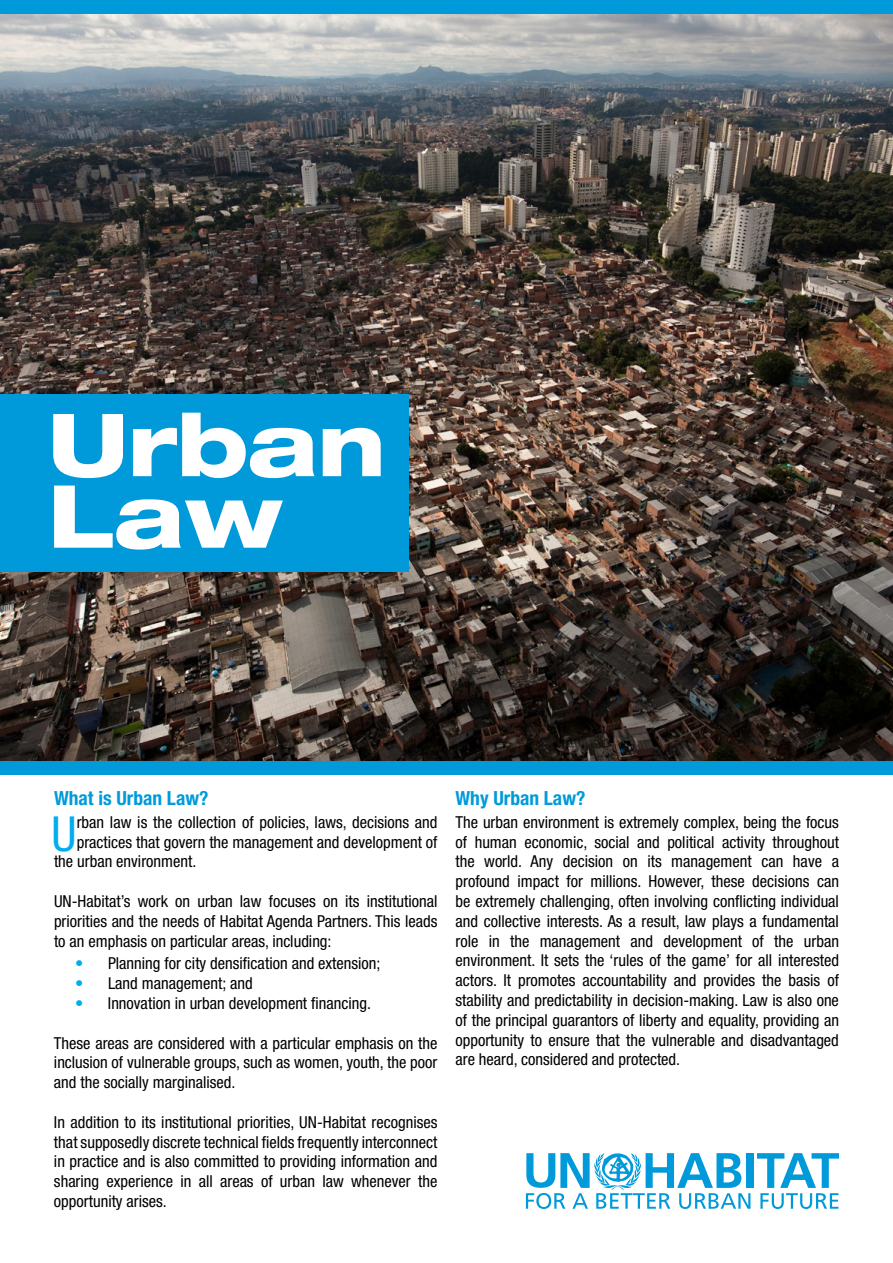
<style>
.page{position:relative;width:893px;height:1263px;background:#fff}
.page>*{position:absolute;margin:0;border:0;box-sizing:border-box;transform-origin:0 0}
.t1{font:800 expanded 87px/71.6px "Helvetica Neue LT Pro";letter-spacing:-.005em;color:#fff}
.t2{font:condensed 48.45px "Helvetica Neue LT Pro";color:#00aeef}
.t3{font:700 condensed 19.5px "Helvetica Neue LT Pro";color:#009ada}
.t4{font:condensed 16.5px/19.8px "Helvetica Neue LT Pro";color:#000;text-align:justify}
.s1{color:#00aeef}
</style>
<div class="page">
<img style="left:0;top:13px;width:893px;height:748px">
<div style="left:0;top:394px;width:409px;height:177px;background:#009ada"></div>
<div style="left:746px;top:1153px;width:7px;height:35px;background:#009ada"></div>
<svg style="left:526px;top:1153px;width:224px;height:56px"></svg>
<svg style="left:757px;top:1153px;width:82px;height:56px"></svg>
<div style="left:0;top:761px;width:893px;height:13px;background:#009ada"></div>
<div style="left:0;top:0;width:893px;height:13px;background:#009ada"></div>
<h1 class="t1" style="left:48px;top:407px;width:339px">Urban<br>Law</h1>
<p class="t3" style="left:54px;top:786px;width:156px">What is Urban Law?</p>
<h2 class="t2" style="left:52px;top:805px;width:27px">U</h2>
<p class="t4" style="left:77px;top:812px;width:362px">rban law is the collection of policies, laws, decisions and</p>
<p class="t4" style="left:77px;top:832px;width:362px">practices that govern the management and development of</p>
<p class="t4" style="left:54px;top:851px;width:144px">the urban environment.</p>
<p class="t4" style="left:54px;top:891px;width:385px">UN-Habitat’s work on urban law focuses on its institutional priorities and the needs of Habitat Agenda Partners. This leads to an emphasis on particular areas, including:</p>
<p class="t4" style="left:75px;top:953px;width:307px"><span class="s1">•</span> Planning for city densification and extension;</p>
<p class="t4" style="left:75px;top:973px;width:179px"><span class="s1">•</span> Land management; and</p>
<p class="t4" style="left:75px;top:993px;width:297px"><span class="s1">•</span> Innovation in urban development financing.</p>
<p class="t4" style="left:54px;top:1033px;width:385px">These areas are considered with a particular emphasis on the inclusion of vulnerable groups, such as women, youth, the poor and the socially marginalised.</p>
<p class="t4" style="left:54px;top:1112px;width:385px">In addition to its institutional priorities, UN-Habitat recognises that supposedly discrete technical fields frequently interconnect in practice and is also committed to providing information and sharing experience in all areas of urban law whenever the opportunity arises.</p>
<p class="t3" style="left:455px;top:786px;width:132px">Why Urban Law?</p>
<p class="t4" style="left:455px;top:812px;width:385px">The urban environment is extremely complex, being the focus of human economic, social and political activity throughout the world. Any decision on its management can have a profound impact for millions. However, these decisions can be extremely challenging, often involving conflicting individual and collective interests. As a result, law plays a fundamental role in the management and development of the urban environment. It sets the ‘rules of the game’ for all interested actors. It promotes accountability and provides the basis of stability and predictability in decision-making. Law is also one of the principal guarantors of liberty and equality, providing an opportunity to ensure that the vulnerable and disadvantaged are heard, considered and protected.</p>
</div>
